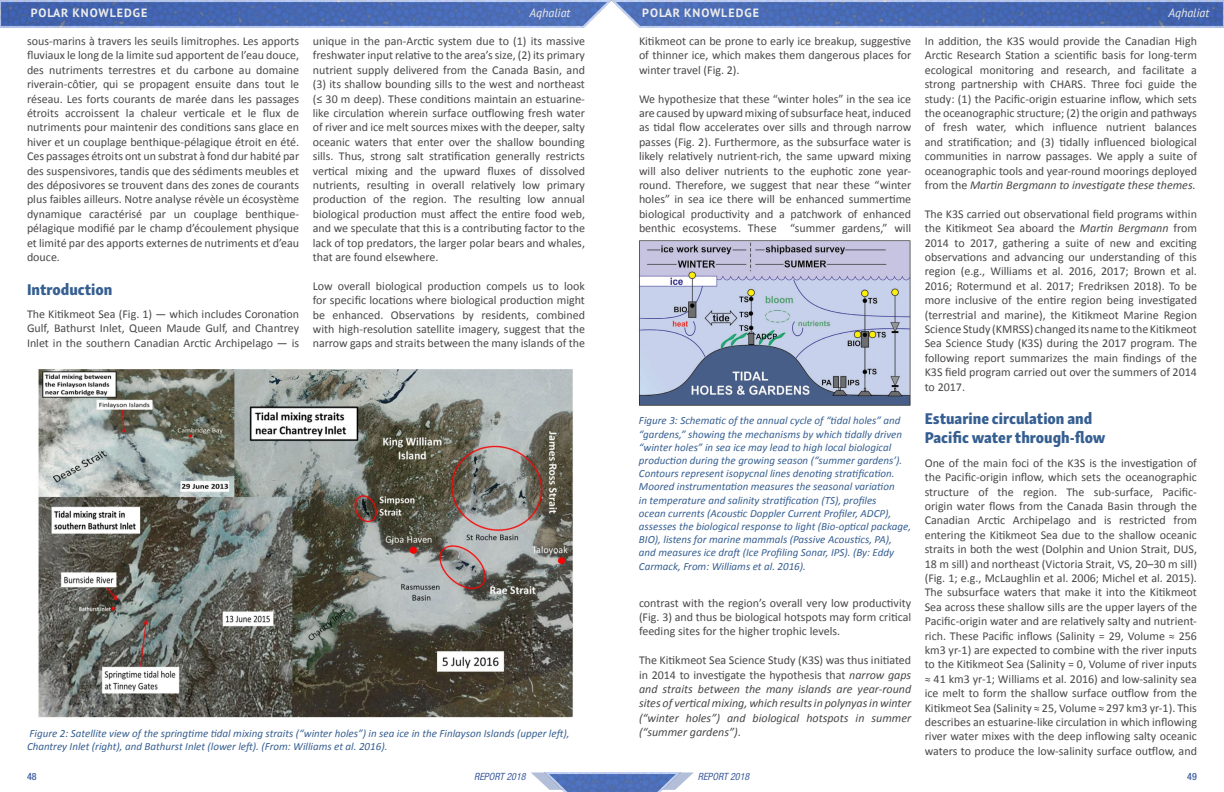
<style>
.page{position:relative;width:1224px;height:792px;background:#fff}
.page>*{position:absolute;margin:0;border:0;box-sizing:border-box;transform-origin:0 0}
.t1{font:16px/19.2px "Skolar Sans Latn Cn Eb";color:#365f91}
.t2{font:12px/14.4px "Calibri";color:#4a4747;text-align:justify}
.t3{font:italic 12px/14.4px "Calibri";color:#4a4747;text-align:justify}
.t4{font:700 12px "PT Sans";letter-spacing:.08em;color:#ededed}
.t5{font:italic 12px "PT Sans";color:#ededed}
.t6{font:italic 11px/13.2px "Calibri";color:#365f91}
.t7{font:italic condensed 10px "Helvetica Neue LT Std";color:#415f9f}
.t8{font:500 condensed 10px "Helvetica Neue LT Std";color:#415f9f}
.s1{font-style:italic}
.s2{font-style:normal}
</style>
<div class="page">
<img style="left:0;top:0;width:1224px;height:27px">
<svg style="left:531px;top:772px;width:65px;height:14px"></svg>
<img style="left:545px;top:773px;width:83px;height:19px">
<svg style="left:628px;top:772px;width:66px;height:20px"></svg>
<img style="left:38px;top:369px;width:535px;height:349px">
<img style="left:639px;top:240px;width:272px;height:166px">
<p class="t4" style="left:31px;top:5px;width:118px">POLAR KNOWLEDGE</p>
<p class="t5" style="left:529px;top:5px;width:42px">Aqhaliat</p>
<p class="t2" style="left:27px;top:34px;width:274px">sous-marins à travers les seuils limitrophes. Les apports fluviaux le long de la limite sud apportent de l’eau douce, des nutriments terrestres et du carbone au domaine riverain-côtier, qui se propagent ensuite dans tout le réseau. Les forts courants de marée dans les passages étroits accroissent la chaleur verticale et le flux de nutriments pour maintenir des conditions sans glace en hiver et un couplage benthique-pélagique étroit en été.<br>Ces passages étroits ont un substrat à fond dur habité par des suspensivores, tandis que des sédiments meubles et des déposivores se trouvent dans des zones de courants plus faibles ailleurs. Notre analyse révèle un écosystème dynamique caractérisé par un couplage benthique&shy;pélagique modifié par le champ d’écoulement physique et limité par des apports externes de nutriments et d’eau douce.</p>
<h1 class="t1" style="left:27px;top:278px;width:87px">Introduction</h1>
<p class="t2" style="left:27px;top:307px;width:274px">The Kitikmeot Sea (Fig. 1) — which includes Coronation Gulf, Bathurst Inlet, Queen Maude Gulf, and Chantrey Inlet in the southern Canadian Arctic Archipelago — is</p>
<p class="t2" style="left:313px;top:34px;width:274px">unique in the pan-Arctic system due to (1) its massive freshwater input relative to the area’s size, (2) its primary nutrient supply delivered from the Canada Basin, and (3) its shallow bounding sills to the west and northeast (≤ 30 m deep). These conditions maintain an estuarine&shy;like circulation wherein surface outflowing fresh water of river and ice melt sources mixes with the deeper, salty oceanic waters that enter over the shallow bounding sills. Thus, strong salt stratification generally restricts vertical mixing and the upward fluxes of dissolved nutrients, resulting in overall relatively low primary production of the region. The resulting low annual biological production must affect the entire food web, and we speculate that this is a contributing factor to the lack of top predators, the larger polar bears and whales, that are found elsewhere.</p>
<p class="t2" style="left:313px;top:279px;width:274px">Low overall biological production compels us to look for specific locations where biological production might be enhanced. Observations by residents, combined with high-resolution satellite imagery, suggest that the narrow gaps and straits between the many islands of the</p>
<p class="t6" style="left:27px;top:726px;width:544px">Figure 2: Satellite view of the springtime tidal mixing straits (“winter holes”) in sea ice in the Finlayson Islands (upper left),<br>Chantrey Inlet (right), and Bathurst Inlet (lower left). (From: Williams et al. 2016).</p>
<p class="t4" style="left:642px;top:5px;width:118px">POLAR KNOWLEDGE</p>
<p class="t5" style="left:1168px;top:5px;width:42px">Aqhaliat</p>
<p class="t2" style="left:925px;top:34px;width:274px">In addition, the K3S would provide the Canadian High Arctic Research Station a scientific basis for long-term ecological monitoring and research, and facilitate a strong partnership with CHARS. Three foci guide the study: (1) the Pacific-origin estuarine inflow, which sets the oceanographic structure; (2) the origin and pathways of fresh water, which influence nutrient balances and stratification; and (3) tidally influenced biological communities in narrow passages. We apply a suite of oceanographic tools and year-round moorings deployed from the <span class="s1">Martin Bergmann to investigate these themes.</span></p>
<p class="t2" style="left:925px;top:207px;width:274px">The K3S carried out observational field programs within the Kitikmeot Sea aboard the <span class="s1">Martin Bergmann</span> from 2014 to 2017, gathering a suite of new and exciting observations and advancing our understanding of this region (e.g., Williams et al. 2016, 2017; Brown et al.<br>2016; Rotermund et al. 2017; Fredriksen 2018). To be more inclusive of the entire region being investigated (terrestrial and marine), the Kitikmeot Marine Region Science Study (KMRSS) changed its name to the Kitikmeot Sea Science Study (K3S) during the 2017 program. The following report summarizes the main findings of the K3S field program carried out over the summers of 2014 to 2017.</p>
<h1 class="t1" style="left:925px;top:408px;width:182px">Estuarine circulation and<br>Pacific water through-flow</h1>
<p class="t2" style="left:925px;top:456px;width:274px">One of the main foci of the K3S is the investigation of the Pacific-origin inflow, which sets the oceanographic structure of the region. The sub-surface, Pacific&shy;origin water flows from the Canada Basin through the Canadian Arctic Archipelago and is restricted from entering the Kitikmeot Sea due to the shallow oceanic straits in both the west (Dolphin and Union Strait, DUS, 18 m sill) and northeast (Victoria Strait, VS, 20–30 m sill) (Fig. 1; e.g., McLaughlin et al. 2006; Michel et al. 2015).<br>The subsurface waters that make it into the Kitikmeot Sea across these shallow sills are the upper layers of the Pacific-origin water and are relatively salty and nutrient&shy;rich. These Pacific inflows (Salinity = 29, Volume ≈ 256 km3 yr-1) are expected to combine with the river inputs to the Kitikmeot Sea (Salinity = 0, Volume of river inputs ≈ 41 km3 yr-1; Williams et al. 2016) and low-salinity sea ice melt to form the shallow surface outflow from the Kitikmeot Sea (Salinity ≈ 25, Volume ≈ 297 km3 yr-1). This describes an estuarine-like circulation in which inflowing river water mixes with the deep inflowing salty oceanic waters to produce the low-salinity surface outflow, and</p>
<p class="t2" style="left:639px;top:34px;width:274px">Kitikmeot can be prone to early ice breakup, suggestive of thinner ice, which makes them dangerous places for winter travel (Fig. 2).</p>
<p class="t2" style="left:639px;top:91px;width:274px">We hypothesize that these “winter holes” in the sea ice are caused by upward mixing of subsurface heat, induced as tidal flow accelerates over sills and through narrow passes (Fig. 2). Furthermore, as the subsurface water is likely relatively nutrient-rich, the same upward mixing will also deliver nutrients to the euphotic zone year&shy;round. Therefore, we suggest that near these “winter holes” in sea ice there will be enhanced summertime biological productivity and a patchwork of enhanced benthic ecosystems. These “summer gardens,” will</p>
<p class="t6" style="left:639px;top:414px;width:274px">Figure 3: Schematic of the annual cycle of “tidal holes” and “gardens,” showing the mechanisms by which tidally driven “winter holes” in sea ice may lead to high local biological production during the growing season (“summer gardens’).<br>Contours represent isopycnal lines denoting stratification.<br>Moored instrumentation measures the seasonal variation<br>in temperature and salinity stratification (TS), profiles<br>ocean currents (Acoustic Doppler Current Profiler, ADCP), assesses the biological response to light (Bio-optical package, BIO), listens for marine mammals (Passive Acoustics, PA), and measures ice draft (Ice Profiling Sonar, IPS). (By: Eddy Carmack, From: Williams et al. 2016).</p>
<p class="t2" style="left:639px;top:595px;width:274px">contrast with the region’s overall very low productivity (Fig. 3) and thus be biological hotspots may form critical feeding sites for the higher trophic levels.</p>
<p class="t3" style="left:639px;top:653px;width:274px"><span class="s2">The Kitikmeot Sea Science Study (K3S) was thus initiated in 2014 to investigate the hypothesis that</span> narrow gaps and straits between the many islands are year-round sites of vertical mixing, which results in polynyas in winter (“winter holes”) and biological hotspots in summer (“summer gardens”)<span class="s2">.</span></p>
<p class="t8" style="left:27px;top:770px;width:11px">48</p>
<p class="t7" style="left:474px;top:770px;width:53px">REPORT 2018</p>
<p class="t7" style="left:698px;top:770px;width:53px">REPORT 2018</p>
<p class="t8" style="left:1187px;top:770px;width:11px">49</p>
</div>
